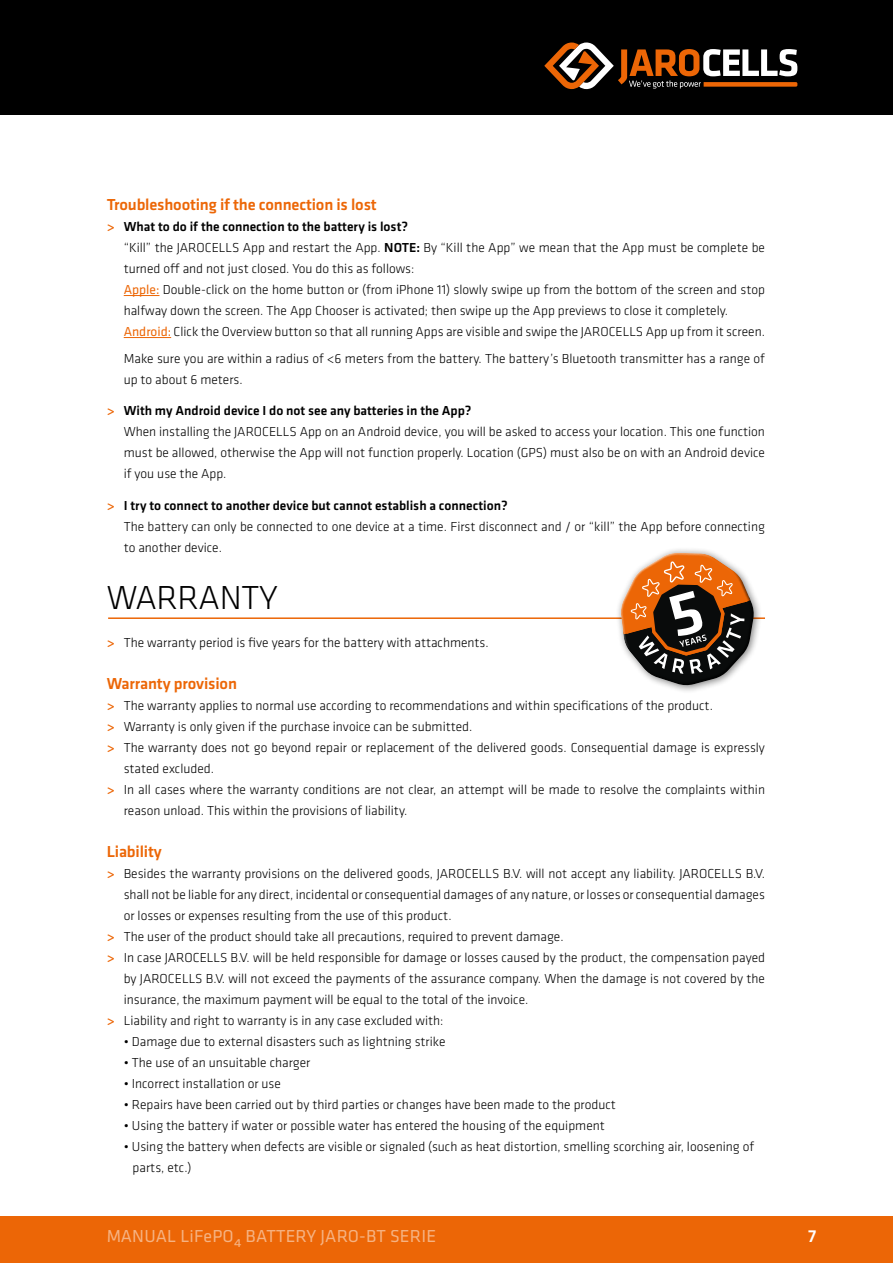
<style>
.page{position:relative;width:893px;height:1263px;background:#fff}
.page>*{position:absolute;margin:0;border:0;box-sizing:border-box;transform-origin:0 0}
.t1{font:300 34.5px "Klavika";letter-spacing:-.01em;color:#000}
.t2{font:18px "Klavika";letter-spacing:.01em;color:#fff}
.t3{font:500 18px "Klavika";color:#fff}
.t4{font:500 16.5px "Klavika";letter-spacing:-.01em;color:#ec6606}
.t5{font:300 13.5px/21px "Klavika";color:#000}
.s1{font-weight:500;color:#ec6606}
.s2{font-weight:500}
.s3{font-weight:400;color:#ec6606}
</style>
<div class="page">
<div style="left:0;top:0;width:893px;height:115px;background:#000"></div>
<div style="left:0;top:1216px;width:893px;height:47px;background:#ec6606"></div>
<svg style="left:544px;top:43px;width:253px;height:46px"></svg>
<hr style="left:124px;top:295px;width:35px;height:1px;background:#ec6606">
<hr style="left:124px;top:337px;width:47px;height:1px;background:#ec6606">
<hr style="left:108px;top:617px;width:657px;height:2px;background:#ec6606">
<svg style="left:602px;top:549px;width:163px;height:142px"></svg>
<p class="t4" style="left:107px;top:195px;width:272px">Troubleshooting if the connection is lost</p>
<p class="t5" style="left:124px;top:216px;width:643px;text-indent:-17px"><span class="s1">&gt;</span> <span class="s2">What to do if the connection to the battery is lost?<br></span>“Kill” the JAROCELLS App and restart the App. <span class="s2">NOTE:</span> By “Kill the App” we mean that the App must be complete be turned off and not just closed. You do this as follows:<br><span class="s3">Apple:</span> Double-click on the home button or (from iPhone 11) slowly swipe up from the bottom of the screen and stop halfway down the screen. The App Chooser is activated; then swipe up the App previews to close it completely.<br><span class="s3">Android:</span> Click the Overview button so that all running Apps are visible and swipe the JAROCELLS App up from it screen.</p>
<p class="t5" style="left:124px;top:348px;width:643px">Make sure you are within a radius of &lt;6 meters from the battery. The battery’s Bluetooth transmitter has a range of up to about 6 meters.</p>
<p class="t5" style="left:124px;top:401px;width:643px;text-indent:-17px"><span class="s1">&gt;</span> <span class="s2">With my Android device I do not see any batteries in the App?<br></span>When installing the JAROCELLS App on an Android device, you will be asked to access your location. This one function must be allowed, otherwise the App will not function properly. Location (GPS) must also be on with an Android device if you use the App.</p>
<p class="t5" style="left:124px;top:495px;width:643px;text-indent:-17px"><span class="s1">&gt;</span> <span class="s2">I try to connect to another device but cannot establish a connection?<br></span>The battery can only be connected to one device at a time. First disconnect and / or “kill” the App before connecting to another device.</p>
<h1 class="t1" style="left:107px;top:579px;width:173px">WARRANTY</h1>
<p class="t5" style="left:107px;top:632px;width:383px"><span class="s1">&gt;</span> The warranty period is five years for the battery with attachments.</p>
<p class="t4" style="left:107px;top:674px;width:132px">Warranty provision</p>
<p class="t5" style="left:107px;top:695px;width:608px"><span class="s1">&gt;</span> The warranty applies to normal use according to recommendations and within specifications of the product.</p>
<p class="t5" style="left:107px;top:716px;width:367px"><span class="s1">&gt;</span> Warranty is only given if the purchase invoice can be submitted.</p>
<p class="t5" style="left:107px;top:737px;width:660px"><span class="s1">&gt;</span> The warranty does not go beyond repair or replacement of the delivered goods. Consequential damage is expressly</p>
<p class="t5" style="left:124px;top:758px;width:92px">stated excluded.</p>
<p class="t5" style="left:107px;top:779px;width:660px"><span class="s1">&gt;</span> In all cases where the warranty conditions are not clear, an attempt will be made to resolve the complaints within</p>
<p class="t5" style="left:124px;top:800px;width:285px">reason unload. This within the provisions of liability.</p>
<p class="t4" style="left:107px;top:842px;width:57px">Liability</p>
<p class="t5" style="left:107px;top:863px;width:660px"><span class="s1">&gt;</span> Besides the warranty provisions on the delivered goods, JAROCELLS B.V. will not accept any liability. JAROCELLS B.V.</p>
<p class="t5" style="left:124px;top:884px;width:643px">shall not be liable for any direct, incidental or consequential damages of any nature, or losses or consequential damages</p>
<p class="t5" style="left:124px;top:905px;width:330px">or losses or expenses resulting from the use of this product.</p>
<p class="t5" style="left:107px;top:926px;width:459px"><span class="s1">&gt;</span> The user of the product should take all precautions, required to prevent damage.</p>
<p class="t5" style="left:107px;top:947px;width:660px"><span class="s1">&gt;</span> In case JAROCELLS B.V. will be held responsible for damage or losses caused by the product, the compensation payed</p>
<p class="t5" style="left:124px;top:968px;width:643px">by JAROCELLS B.V. will not exceed the payments of the assurance company. When the damage is not covered by the</p>
<p class="t5" style="left:124px;top:989px;width:406px">insurance, the maximum payment will be equal to the total of the invoice.</p>
<p class="t5" style="left:107px;top:1010px;width:338px"><span class="s1">&gt;</span> Liability and right to warranty is in any case excluded with:</p>
<p class="t5" style="left:124px;top:1031px;width:323px">• Damage due to external disasters such as lightning strike</p>
<p class="t5" style="left:124px;top:1052px;width:188px">• The use of an unsuitable charger</p>
<p class="t5" style="left:124px;top:1073px;width:159px">• Incorrect installation or use</p>
<p class="t5" style="left:124px;top:1094px;width:494px">• Repairs have been carried out by third parties or changes have been made to the product</p>
<p class="t5" style="left:124px;top:1115px;width:483px">• Using the battery if water or possible water has entered the housing of the equipment</p>
<p class="t5" style="left:133px;top:1136px;width:623px;text-indent:-9px">• Using the battery when defects are visible or signaled (such as heat distortion, smelling scorching air, loosening of parts, etc.)</p>
<h2 class="t2" style="left:106px;top:1227px;width:331px">MANUAL LiFePO<sub>4</sub> BATTERY JARO-BT SERIE</h2>
<h2 class="t3" style="left:808px;top:1227px;width:10px">7</h2>
</div>
